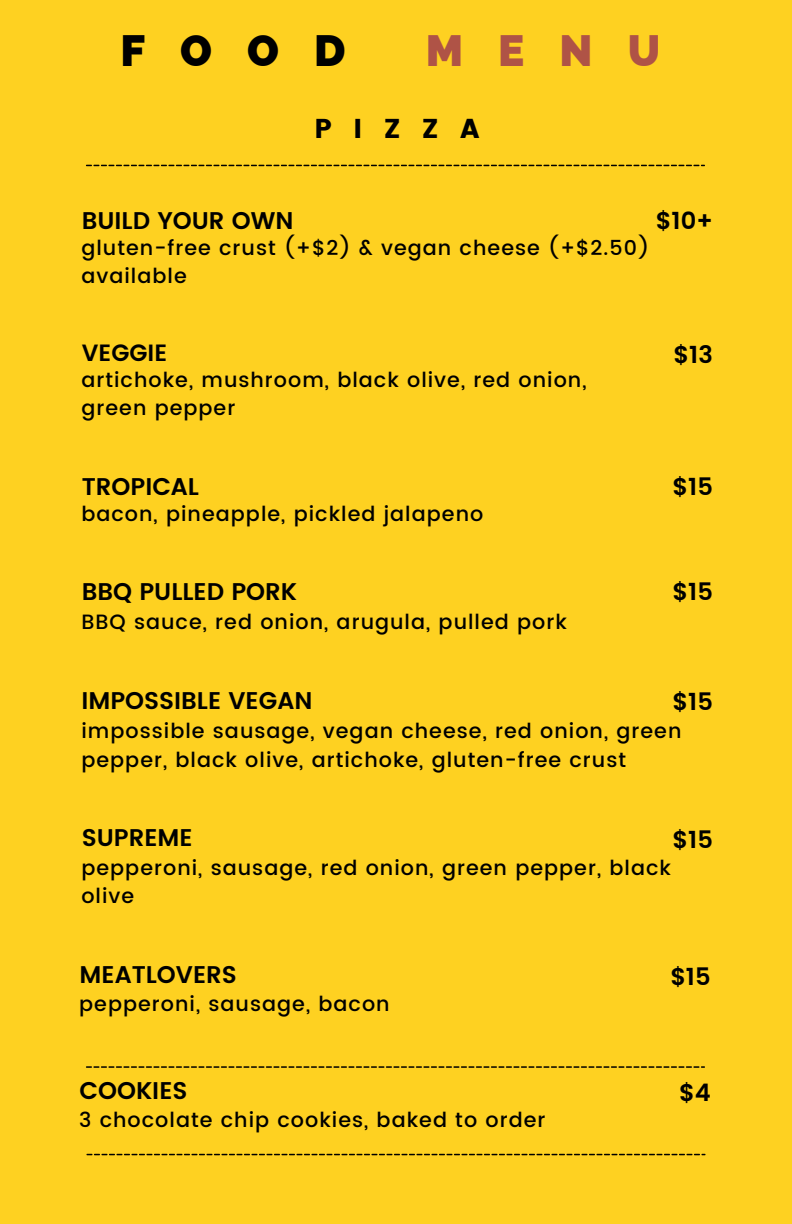
<style>
.page{position:relative;width:792px;height:1224px;background:#fed121}
.page>*{position:absolute;margin:0;border:0;box-sizing:border-box;transform-origin:0 0}
.t1{font:800 43.8px "Raleway";color:#000}
.t2{font:800 43.8px "Raleway";color:#af5346}
.t3{font:27.2px "Poppins";letter-spacing:.8em;color:#000}
.t4{font:600 24.2px "Poppins";color:#000}
.t5{font:600 23.6px "Poppins";color:#000}
.t6{font:500 20.6px/28.4px "Poppins";letter-spacing:.05em;color:#000}
</style>
<div class="page">
<svg style="left:86px;top:165px;width:619px;height:1px"></svg>
<svg style="left:86px;top:1066px;width:619px;height:2px"></svg>
<svg style="left:86px;top:1154px;width:620px;height:1px"></svg>
<h1 class="t1" style="left:120px;top:25px;width:227px">FOOD</h1>
<h1 class="t2" style="left:426px;top:25px;width:236px">MENU</h1>
<h3 class="t3" style="left:314px;top:112px;width:167px">PIZZA</h3>
<h3 class="t4" style="left:82px;top:206px;width:213px">BUILD YOUR OWN</h3>
<p class="t6" style="left:81px;top:234px;width:569px">gluten-free crust (+$2) &amp; vegan cheese (+$2.50) available</p>
<h3 class="t4" style="left:656px;top:206px;width:58px">$10+</h3>
<p class="t5" style="left:82px;top:339px;width:87px">VEGGIE</p>
<p class="t6" style="left:81px;top:366px;width:507px">artichoke, mushroom, black olive, red onion,</p>
<h3 class="t6" style="left:81px;top:394px;width:155px">green pepper</h3>
<h3 class="t4" style="left:82px;top:473px;width:119px">TROPICAL</h3>
<h3 class="t6" style="left:81px;top:499px;width:403px">bacon, pineapple, pickled jalapeno</h3>
<p class="t4" style="left:82px;top:578px;width:217px">BBQ PULLED PORK</p>
<h3 class="t6" style="left:81px;top:608px;width:487px">BBQ sauce, red onion, arugula, pulled pork</h3>
<h3 class="t4" style="left:81px;top:686px;width:232px">IMPOSSIBLE VEGAN</h3>
<p class="t4" style="left:674px;top:340px;width:41px">$13</p>
<p class="t4" style="left:673px;top:473px;width:42px">$15</p>
<h3 class="t4" style="left:673px;top:578px;width:42px">$15</h3>
<h3 class="t4" style="left:673px;top:687px;width:42px">$15</h3>
<h2 class="t6" style="left:81px;top:717px;width:602px">impossible sausage, vegan cheese, red onion, green pepper, black olive, artichoke, gluten-free crust</h2>
<h3 class="t4" style="left:82px;top:824px;width:112px">SUPREME</h3>
<h3 class="t4" style="left:673px;top:826px;width:42px">$15</h3>
<p class="t6" style="left:81px;top:854px;width:591px">pepperoni, sausage, red onion, green pepper, black olive</p>
<p class="t4" style="left:80px;top:960px;width:159px">MEATLOVERS</p>
<h3 class="t6" style="left:79px;top:990px;width:312px">pepperoni, sausage, bacon</h3>
<h3 class="t4" style="left:80px;top:1076px;width:109px">COOKIES</h3>
<p class="t6" style="left:79px;top:1106px;width:468px">3 chocolate chip cookies, baked to order</p>
<p class="t4" style="left:670px;top:962px;width:42px">$15</p>
<h3 class="t4" style="left:679px;top:1078px;width:33px">$4</h3>
</div>
